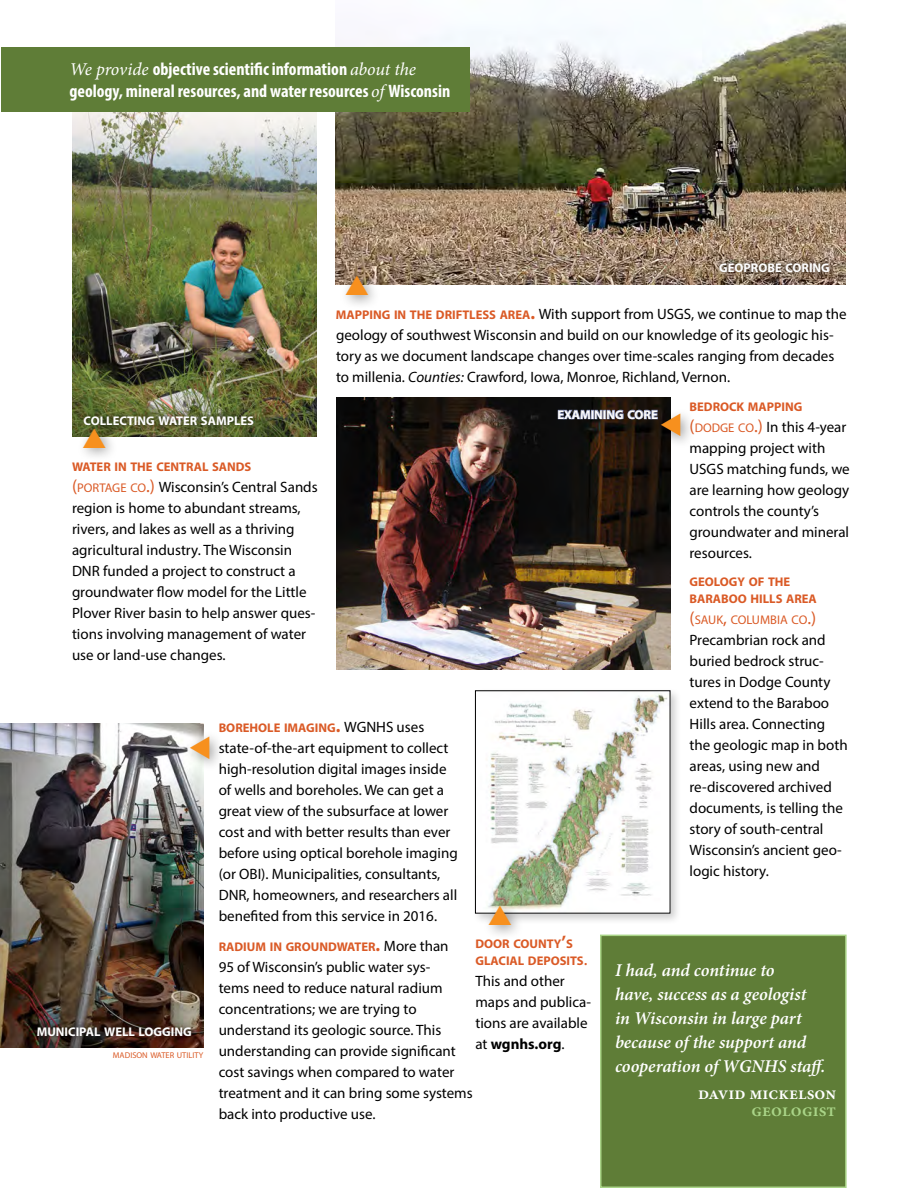
<style>
.page{position:relative;width:918px;height:1188px;background:#fff}
.page>*{position:absolute;margin:0;border:0;box-sizing:border-box;transform-origin:0 0}
.quote{font:italic 600 18px/24px "Minion Pro";letter-spacing:-.005em;color:#fff}
.t1{font:700 condensed 18px/22.5px "Myriad Pro";color:#fff}
.quote_author{font:600 18px/16.5px "Minion Pro";color:#fff;text-align:right}
.body_text{font:15px/21px "Myriad Pro";color:#000}
.body_text-2{font:700 12.6px/16.5px "Myriad Pro";color:#da5a26}
.t2{font:700 12.6px "Myriad Pro";color:#fff}
.body_text-3{font:12.6px "Myriad Pro";color:#da5a26}
.heading{font:8.4px "Myriad Pro";color:#da5a26}
.s1{font-family:"Minion Pro";font-weight:400;font-style:italic;font-stretch:normal}
.s2{font-weight:700;font-size:12.6px;color:#da5a26}
.s3{font-weight:700;font-size:18px;color:#da5a26}
.s4{font-style:italic}
.s5{font-size:18px;color:#da5a26}
.s6{font-size:12.6px;color:#da5a26}
.s7{font-size:18px}
.s8{font-weight:400;font-size:15px;color:#000}
.s9{font-weight:400;font-size:18px}
.s10{font-weight:700}
.s11{color:#a9d487}
</style>
<div class="page">
<img style="left:1px;top:723px;width:202px;height:325px">
<div style="left:29px;top:1019px;width:170px;height:25px;background:#000;opacity:.75"></div>
<img style="left:335px;top:20px;width:511px;height:265px">
<div style="left:713px;top:256px;width:124px;height:24px;background:#000;opacity:.75"></div>
<img style="left:336px;top:398px;width:334px;height:272px">
<div style="left:338px;top:269px;width:43px;height:40px;background:#000;opacity:.4"></div>
<img style="left:72px;top:112px;width:244px;height:324px">
<div style="left:76px;top:408px;width:185px;height:25px;background:#000;opacity:.75"></div>
<div style="left:654px;top:407px;width:41px;height:43px;background:#000;opacity:.4"></div>
<div style="left:601px;top:935px;width:245px;height:252px;background:#5f7d37"></div>
<div style="left:600px;top:935px;width:247px;height:253px;border:2px solid #a9d487"></div>
<div style="left:472px;top:687px;width:210px;height:238px;background:#000;opacity:.2"></div>
<img style="left:477px;top:693px;width:191px;height:218px">
<div style="left:183px;top:729px;width:41px;height:43px;background:#000;opacity:.4"></div>
<div style="left:76px;top:421px;width:43px;height:41px;background:#000;opacity:.4"></div>
<div style="left:1px;top:48px;width:469px;height:64px;background:#5f7d37"></div>
<div style="left:482px;top:899px;width:43px;height:40px;background:#000;opacity:.4"></div>
<svg style="left:346px;top:275px;width:22px;height:20px"></svg>
<svg style="left:558px;top:397px;width:122px;height:40px;background:#312d2d"></svg>
<svg style="left:190px;top:736px;width:20px;height:23px"></svg>
<svg style="left:83px;top:428px;width:22px;height:20px"></svg>
<svg style="left:489px;top:906px;width:22px;height:19px"></svg>
<p class="t1" style="left:69px;top:57px;width:382px"><span class="s1">We provide</span> objective scientific information <span class="s1">about the </span>geology, mineral resources, and water resources <span class="s1">of</span> Wisconsin</p>
<p class="t2" style="left:719px;top:260px;width:112px">GEOPROBE CORING</p>
<p class="body_text" style="left:336px;top:303px;width:512px"><span class="s2">MAPPING IN THE DRIFTLESS AREA</span><span class="s3">.</span> With support from USGS, we continue to map the geology of southwest Wisconsin and build on our knowledge of its geologic his&shy;tory as we document landscape changes over time-scales ranging from decades to millenia. <span class="s4">Counties:</span> Crawford, Iowa, Monroe, Richland, Vernon.</p>
<p class="body_text-2" style="left:690px;top:398px;width:114px">BEDROCK MAPPING</p>
<p class="body_text" style="left:690px;top:416px;width:162px"><span class="s5">(</span><span class="s6">DODGE CO</span><span class="s5">.)</span> In this 4-year mapping project with<br>USGS matching funds, we are learning how geology controls the county’s groundwater and mineral resources.</p>
<p class="body_text-2" style="left:690px;top:573px;width:129px">GEOLOGY OF THE<br>BARABOO HILLS AREA</p>
<p class="body_text-3" style="left:690px;top:612px;width:128px"><span class="s7">(</span>SAUK<span class="s7">,</span> COLUMBIA CO<span class="s7">.)</span></p>
<p class="body_text" style="left:690px;top:629px;width:160px">Precambrian rock and buried bedrock struc&shy;tures in Dodge County extend to the Baraboo<br>Hills area. Connecting the geologic map in both areas, using new and re-discovered archived documents, is telling the story of south-central<br>Wisconsin’s ancient geo&shy;logic history.</p>
<p class="t2" style="left:557px;top:406px;width:102px">EXAMINING CORE</p>
<p class="t2" style="left:84px;top:412px;width:172px">COLLECTING WATER SAMPLES</p>
<p class="body_text-2" style="left:72px;top:458px;width:181px">WATER IN THE CENTRAL SANDS</p>
<p class="body_text" style="left:72px;top:476px;width:247px"><span class="s5">(</span><span class="s6">PORTAGE CO</span><span class="s5">.)</span> Wisconsin’s Central Sands region is home to abundant streams, rivers, and lakes as well as a thriving agricultural industry. The Wisconsin DNR funded a project to construct a groundwater flow model for the Little Plover River basin to help answer ques&shy;tions involving management of water use or land-use changes.</p>
<p class="body_text-2" style="left:219px;top:719px;width:207px">BOREHOLE IMAGING<span class="s7">.</span> <span class="s8">WGNHS uses</span></p>
<p class="body_text" style="left:219px;top:737px;width:241px">state-of-the-art equipment to collect high-resolution digital images inside of wells and boreholes. We can get a great view of the subsurface at lower cost and with better results than ever before using optical borehole imaging (or OBI). Municipalities, consultants, DNR, homeowners, and researchers all benefited from this service in 2016.</p>
<p class="body_text-2" style="left:219px;top:938px;width:231px">RADIUM IN GROUNDWATER<span class="s7">.</span> <span class="s8">More than</span></p>
<p class="body_text" style="left:219px;top:956px;width:256px">95 of Wisconsin’s public water sys-<br>tems need to reduce natural radium concentrations; we are trying to understand its geologic source. This understanding can provide significant cost savings when compared to water treatment and it can bring some systems back into productive use.</p>
<p class="quote" style="left:615px;top:958px;width:213px">I had, and continue to<br>have, success as a geologist<br>in Wisconsin in large part because of the support and cooperation of WGNHS staff.</p>
<p class="body_text-2" style="left:475px;top:935px;width:114px">DOOR COUNTY<span class="s7">’</span>S<br>GLACIAL DEPOSITS<span class="s9">.</span></p>
<p class="body_text" style="left:475px;top:970px;width:117px">This and other maps and publica&shy;tions are available at <span class="s10">wgnhs.org</span>.</p>
<p class="t2" style="left:37px;top:1024px;width:157px">MUNICIPAL WELL LOGGING</p>
<p class="heading" style="left:113px;top:1050px;width:92px">MADISON WATER UTILITY</p>
<p class="quote_author" style="left:698px;top:1085px;width:140px">david mickelson <span class="s11">geologist</span></p>
</div>
